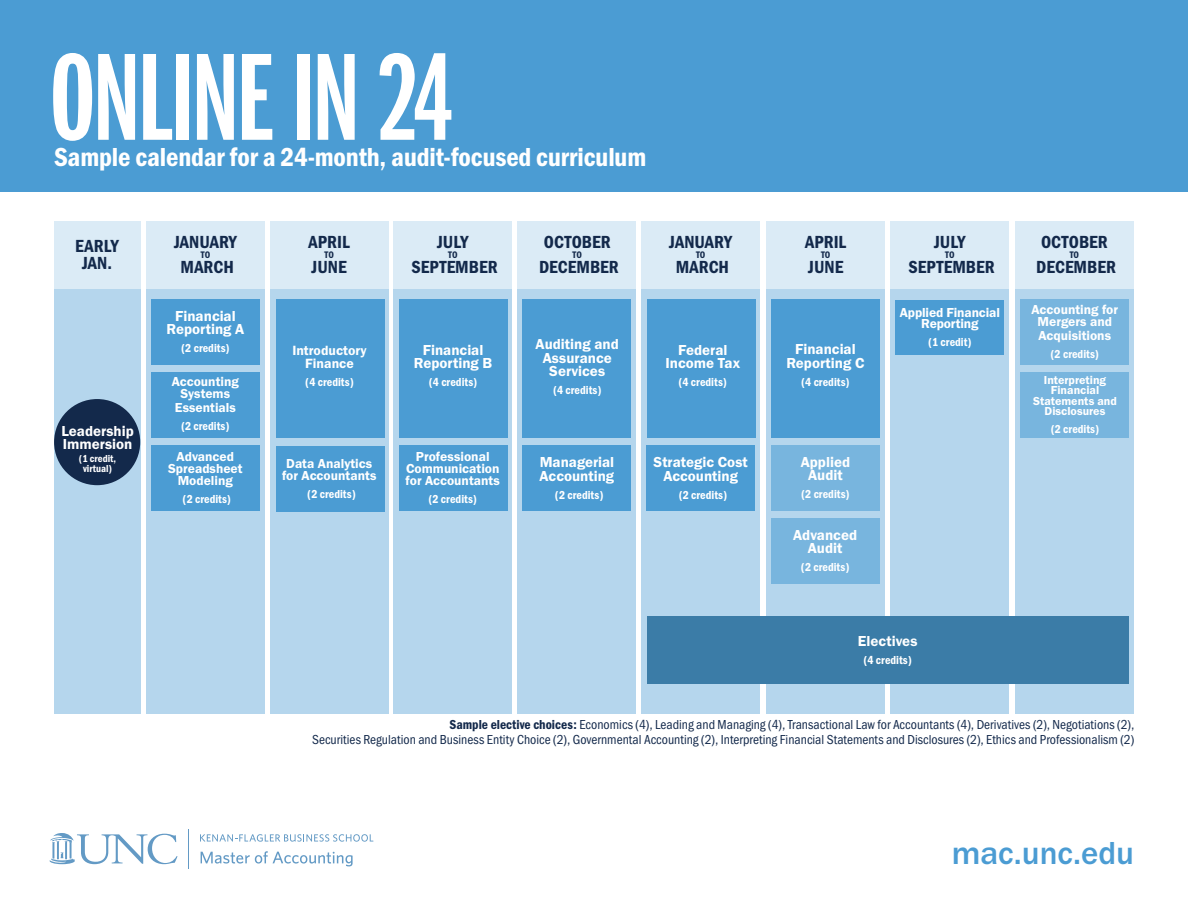
<style>
.page{position:relative;width:1188px;height:918px;background:#fff}
.page>*{position:absolute;margin:0;border:0;box-sizing:border-box;transform-origin:0 0}
.t1{font:128.7px "Franklin Gothic URW Ext Com D Dem";letter-spacing:-.025em;color:#fff}
.t2{font:500 33px "Franklin Gothic URW";color:#4b9cd3}
.t3{font:27px "Franklin Gothic URW Con Dem";letter-spacing:-.005em;color:#fff}
.t4{font:18.15px/16.5px "Franklin Gothic URW Con Dem";color:#13294b;text-align:center}
.t5{font:15px/13.5px "Franklin Gothic URW Dem";color:#fff;text-align:center}
.t6{font:13.8px/13.8px "Franklin Gothic URW Dem";color:#fff;text-align:center}
.t7{font:13.5px/15px "Franklin Gothic URW Cond";color:#13294b;text-align:right}
.t8{font:13.5px/12px "Franklin Gothic URW Dem";color:#fff;text-align:center}
.t9{font:12px "Franklin Gothic URW Con Dem";color:#fff}
.t10{font:12px/10.5px "Franklin Gothic URW Dem";color:#fff;text-align:center}
.t11{font:10.5px/9.8px "Franklin Gothic URW Con Dem";color:#fff;text-align:center}
.t12{font:9.75px "Franklin Gothic URW Con Dem";letter-spacing:.01em;color:#13294b}
.s1{font-family:"Franklin Gothic URW Con Dem"}
</style>
<div class="page">
<div style="left:54px;top:221px;width:86px;height:79px;background:#dbebf6"></div>
<div style="left:54px;top:289px;width:86px;height:424px;background:#b5d6ed"></div>
<div style="left:54px;top:399px;width:86px;height:86px;background:#13294b;border-radius:50%"></div>
<div style="left:0;top:0;width:1188px;height:191px;background:#4b9cd3"></div>
<hr style="left:188px;top:829px;width:1px;height:40px;background:#639ac5">
<svg style="left:50px;top:833px;width:128px;height:31px"></svg>
<svg style="left:200px;top:834px;width:173px;height:8px"></svg>
<div style="left:891px;top:221px;width:118px;height:79px;background:#dbebf6"></div>
<div style="left:891px;top:289px;width:118px;height:424px;background:#b5d6ed"></div>
<div style="left:642px;top:221px;width:118px;height:79px;background:#dbebf6"></div>
<div style="left:642px;top:289px;width:118px;height:424px;background:#b5d6ed"></div>
<div style="left:647px;top:299px;width:108px;height:139px;background:#4b9cd3"></div>
<div style="left:394px;top:221px;width:118px;height:79px;background:#dbebf6"></div>
<div style="left:394px;top:289px;width:118px;height:424px;background:#b5d6ed"></div>
<div style="left:399px;top:299px;width:109px;height:139px;background:#4b9cd3"></div>
<div style="left:399px;top:446px;width:109px;height:65px;background:#4b9cd3"></div>
<div style="left:518px;top:221px;width:118px;height:79px;background:#dbebf6"></div>
<div style="left:518px;top:289px;width:118px;height:424px;background:#b5d6ed"></div>
<div style="left:522px;top:299px;width:109px;height:139px;background:#4b9cd3"></div>
<div style="left:522px;top:446px;width:109px;height:65px;background:#4b9cd3"></div>
<div style="left:646px;top:446px;width:109px;height:65px;background:#4b9cd3"></div>
<div style="left:146px;top:221px;width:119px;height:79px;background:#dbebf6"></div>
<div style="left:146px;top:289px;width:119px;height:424px;background:#b5d6ed"></div>
<div style="left:151px;top:299px;width:109px;height:66px;background:#4b9cd3"></div>
<div style="left:151px;top:446px;width:108px;height:65px;background:#4b9cd3"></div>
<div style="left:151px;top:373px;width:109px;height:65px;background:#4b9cd3"></div>
<div style="left:270px;top:221px;width:118px;height:79px;background:#dbebf6"></div>
<div style="left:270px;top:289px;width:118px;height:424px;background:#b5d6ed"></div>
<div style="left:276px;top:299px;width:109px;height:139px;background:#4b9cd3"></div>
<div style="left:766px;top:221px;width:119px;height:79px;background:#dbebf6"></div>
<div style="left:766px;top:289px;width:119px;height:424px;background:#b5d6ed"></div>
<div style="left:771px;top:299px;width:109px;height:139px;background:#4b9cd3"></div>
<div style="left:771px;top:446px;width:108px;height:65px;background:#78b5de"></div>
<div style="left:771px;top:519px;width:109px;height:65px;background:#78b5de"></div>
<div style="left:1016px;top:221px;width:118px;height:79px;background:#dbebf6"></div>
<div style="left:1016px;top:289px;width:118px;height:424px;background:#b5d6ed"></div>
<div style="left:1021px;top:300px;width:108px;height:65px;background:#78b5de"></div>
<div style="left:647px;top:616px;width:482px;height:67px;background:#3b7ca7"></div>
<div style="left:276px;top:446px;width:109px;height:66px;background:#4b9cd3"></div>
<div style="left:1021px;top:373px;width:108px;height:65px;background:#78b5de"></div>
<div style="left:896px;top:300px;width:108px;height:54px;background:#4b9cd3"></div>
<svg style="left:201px;top:851px;width:152px;height:15px"></svg>
<h1 class="t1" style="left:50px;top:28px;width:407px">ONLINE IN 24</h1>
<h1 class="t3" style="left:54px;top:139px;width:594px">Sample calendar for a 24-month, audit-focused curriculum</h1>
<p class="t4" style="left:75px;top:237px;width:45px">EARLY<br>JAN.</p>
<p class="t5" style="left:61px;top:424px;width:74px;text-align:left">Leadership<br>Immersion</p>
<p class="t11" style="left:79px;top:453px;width:39px">(1 credit, virtual)</p>
<p class="t4" style="left:174px;top:233px;width:64px">JANUARY</p>
<p class="t12" style="left:201px;top:248px;width:11px">TO</p>
<p class="t4" style="left:180px;top:258px;width:55px">MARCH</p>
<p class="t5" style="left:167px;top:309px;width:79px">Financial<br>Reporting A</p>
<p class="t9" style="left:181px;top:340px;width:50px">(2 credits)</p>
<p class="t8" style="left:172px;top:375px;width:69px">Accounting<br>Systems</p>
<p class="t8" style="left:175px;top:401px;width:63px">Essentials</p>
<p class="t9" style="left:181px;top:418px;width:50px">(2 credits)</p>
<p class="t8" style="left:168px;top:450px;width:76px">Advanced<br>Spreadsheet<br>Modeling</p>
<p class="t9" style="left:183px;top:491px;width:50px">(2 credits)</p>
<p class="t4" style="left:309px;top:233px;width:43px">APRIL</p>
<p class="t12" style="left:324px;top:248px;width:11px">TO</p>
<p class="t4" style="left:312px;top:258px;width:37px">JUNE</p>
<p class="t6" style="left:292px;top:343px;width:76px">Introductory<br>Finance</p>
<p class="t9" style="left:305px;top:374px;width:50px">(4 credits)</p>
<p class="t8" style="left:282px;top:457px;width:96px">Data Analytics for Accountants</p>
<p class="t9" style="left:307px;top:486px;width:50px">(2 credits)</p>
<p class="t4" style="left:437px;top:233px;width:33px">JULY</p>
<p class="t12" style="left:448px;top:248px;width:11px">TO</p>
<p class="t4" style="left:412px;top:258px;width:88px">SEPTEMBER</p>
<p class="t5" style="left:414px;top:343px;width:80px">Financial<br>Reporting B</p>
<p class="t9" style="left:429px;top:374px;width:50px">(4 credits)</p>
<p class="t8" style="left:406px;top:450px;width:96px">Professional<br>Communication for Accountants</p>
<p class="t9" style="left:429px;top:491px;width:50px">(2 credits)</p>
<p class="t4" style="left:544px;top:233px;width:68px">OCTOBER</p>
<p class="t12" style="left:573px;top:248px;width:11px">TO</p>
<p class="t4" style="left:539px;top:258px;width:81px">DECEMBER</p>
<p class="t5" style="left:536px;top:337px;width:85px">Auditing and<br>Assurance<br>Services</p>
<p class="t9" style="left:553px;top:382px;width:50px">(4 credits)</p>
<p class="t5" style="left:540px;top:455px;width:76px;text-align:left">Managerial<br>Accounting</p>
<p class="t9" style="left:555px;top:487px;width:50px">(2 credits)</p>
<p class="t4" style="left:669px;top:233px;width:64px">JANUARY</p>
<p class="t12" style="left:696px;top:248px;width:11px">TO</p>
<p class="t4" style="left:676px;top:258px;width:55px">MARCH</p>
<p class="t5" style="left:665px;top:343px;width:76px">Federal<br>Income Tax</p>
<p class="t9" style="left:679px;top:374px;width:50px">(4 credits)</p>
<p class="t5" style="left:654px;top:455px;width:96px">Strategic Cost<br>Accounting</p>
<p class="t9" style="left:679px;top:487px;width:50px">(2 credits)</p>
<p class="t4" style="left:805px;top:233px;width:43px">APRIL</p>
<p class="t12" style="left:821px;top:248px;width:11px">TO</p>
<p class="t4" style="left:808px;top:258px;width:37px">JUNE</p>
<p class="t5" style="left:786px;top:342px;width:80px">Financial<br>Reporting C</p>
<p class="t9" style="left:801px;top:374px;width:50px">(4 credits)</p>
<p class="t5" style="left:801px;top:455px;width:51px">Applied<br>Audit</p>
<p class="t9" style="left:801px;top:486px;width:50px">(2 credits)</p>
<p class="t5" style="left:793px;top:528px;width:65px">Advanced<br>Audit</p>
<p class="t9" style="left:801px;top:559px;width:50px">(2 credits)</p>
<p class="t4" style="left:934px;top:233px;width:33px">JULY</p>
<p class="t12" style="left:945px;top:248px;width:11px">TO</p>
<p class="t4" style="left:909px;top:258px;width:88px">SEPTEMBER</p>
<p class="t8" style="left:900px;top:307px;width:102px;line-height:11.2px">Applied Financial<br>Reporting</p>
<p class="t9" style="left:928px;top:334px;width:45px">(1 credit)</p>
<p class="t5" style="left:858px;top:634px;width:61px">Electives</p>
<p class="t9" style="left:863px;top:652px;width:50px">(4 credits)</p>
<p class="t4" style="left:1041px;top:233px;width:68px">OCTOBER</p>
<p class="t12" style="left:1070px;top:248px;width:11px">TO</p>
<p class="t4" style="left:1036px;top:258px;width:81px">DECEMBER</p>
<p class="t8" style="left:1031px;top:303px;width:88px">Accounting for<br>Mergers and</p>
<p class="t8" style="left:1039px;top:329px;width:74px">Acquisitions</p>
<p class="t9" style="left:1051px;top:346px;width:50px">(2 credits)</p>
<p class="t10" style="left:1033px;top:374px;width:85px">Interpreting<br>Financial<br>Statements and<br>Disclosures</p>
<p class="t9" style="left:1051px;top:421px;width:50px">(2 credits)</p>
<p class="t7" style="left:312px;top:716px;width:824px"><span class="s1">Sample elective choices:</span> Economics (4), Leading and Managing (4), Transactional Law for Accountants (4), Derivatives (2), Negotiations (2),<br>Securities Regulation and Business Entity Choice (2), Governmental Accounting (2), Interpreting Financial Statements and Disclosures (2), Ethics and Professionalism (2)</p>
<p class="t2" style="left:952px;top:833px;width:184px">mac.unc.edu</p>
</div>
